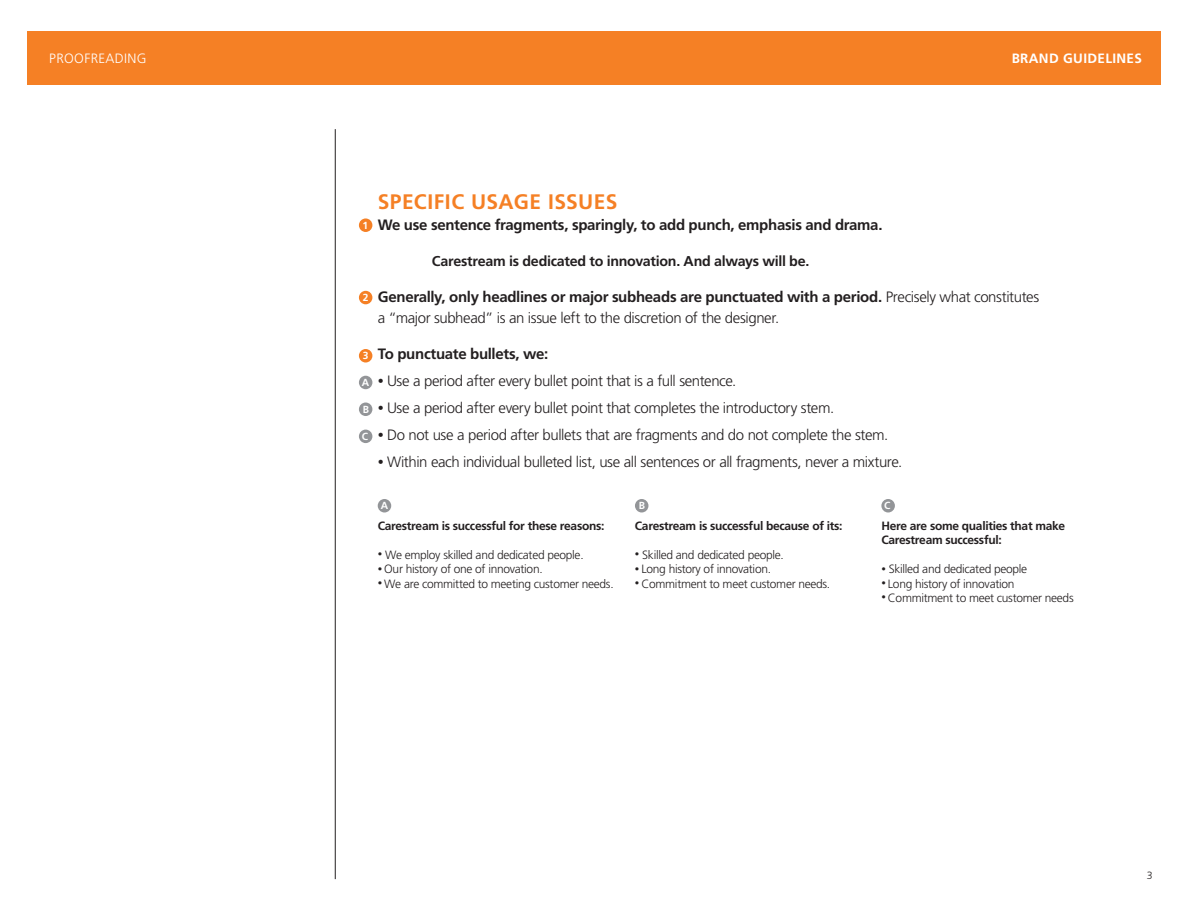
<style>
.page{position:relative;width:1188px;height:918px;background:#fff}
.page>*{position:absolute;margin:0;border:0;box-sizing:border-box;transform-origin:0 0}
.t1{font:700 21px "Frutiger LT Std";letter-spacing:.02em;color:#f58025}
.t2{font:300 15px/21px "Frutiger LT Std";letter-spacing:-.025em;color:#231f20}
.t3{font:700 15px "Frutiger LT Std";letter-spacing:-.02em;color:#231f20}
.t4{font:700 14.25px "Frutiger LT Std";letter-spacing:-.02em;color:#231f20}
.t5{font:700 13.5px "Frutiger LT Std";letter-spacing:.025em;color:#fff}
.t6{font:300 13.5px "Frutiger LT Std";letter-spacing:.025em;color:#fff}
.t7{font:300 12px "Frutiger LT Std";letter-spacing:-.025em;color:#231f20}
.t8{font:700 12px/14.4px "Frutiger LT Std";letter-spacing:-.025em;color:#231f20}
.t9{font:300 10.5px "Frutiger LT Std";color:#231f20}
.t10{font:700 10.35px "Frutiger LT Std";color:#fff}
.s1{font-weight:700}
.s2{font-size:12px}
.s3{font-size:9px}
</style>
<div class="page">
<hr style="left:335px;top:129px;width:1px;height:750px;background:#231f20">
<div style="left:359px;top:430px;width:13px;height:13px;background:#939598;border-radius:50%"></div>
<div style="left:359px;top:403px;width:13px;height:13px;background:#939598;border-radius:50%"></div>
<div style="left:359px;top:376px;width:13px;height:13px;background:#939598;border-radius:50%"></div>
<div style="left:881px;top:499px;width:14px;height:13px;background:#939598;border-radius:50%"></div>
<div style="left:635px;top:499px;width:13px;height:13px;background:#939598;border-radius:50%"></div>
<div style="left:378px;top:499px;width:13px;height:13px;background:#939598;border-radius:50%"></div>
<div style="left:359px;top:218px;width:13px;height:14px;background:#f58025;border-radius:50%"></div>
<div style="left:359px;top:349px;width:13px;height:14px;background:#f58025;border-radius:50%"></div>
<div style="left:359px;top:291px;width:13px;height:13px;background:#f58025;border-radius:50%"></div>
<div style="left:27px;top:31px;width:1134px;height:54px;background:#f58025"></div>
<p class="t6" style="left:49px;top:51px;width:99px">PROOFREADING</p>
<p class="t5" style="left:1012px;top:51px;width:132px">BRAND GUIDELINES</p>
<p class="t10" style="left:362px;top:219px;width:7px">1</p>
<p class="t10" style="left:363px;top:291px;width:7px">2</p>
<p class="t10" style="left:363px;top:350px;width:7px">3</p>
<p class="t10" style="left:362px;top:376px;width:9px">A</p>
<p class="t10" style="left:363px;top:403px;width:8px">B</p>
<p class="t10" style="left:362px;top:430px;width:8px">C</p>
<h1 class="t1" style="left:378px;top:189px;width:241px">SPECIFIC USAGE ISSUES</h1>
<p class="t3" style="left:378px;top:216px;width:506px">We use sentence fragments, sparingly, to add punch, emphasis and drama.</p>
<p class="t4" style="left:432px;top:253px;width:379px">Carestream is dedicated to innovation. And always will be.</p>
<p class="t2" style="left:378px;top:287px;width:663px"><span class="s1">Generally, only headlines or major subheads are punctuated with a period.</span> Precisely what constitutes a “major subhead” is an issue left to the discretion of the designer.</p>
<p class="t3" style="left:378px;top:345px;width:172px">To punctuate bullets, we:</p>
<p class="t2" style="left:378px;top:371px;width:360px"><span class="s2">•</span> Use a period after every bullet point that is a full sentence.</p>
<p class="t2" style="left:378px;top:398px;width:458px"><span class="s2">•</span> Use a period after every bullet point that completes the introductory stem.</p>
<p class="t2" style="left:378px;top:425px;width:512px"><span class="s2">•</span> Do not use a period after bullets that are fragments and do not complete the stem.</p>
<p class="t2" style="left:378px;top:452px;width:526px"><span class="s2">•</span> Within each individual bulleted list, use all sentences or all fragments, never a mixture.</p>
<p class="t10" style="left:381px;top:499px;width:9px">A</p>
<p class="t10" style="left:639px;top:499px;width:8px">B</p>
<p class="t10" style="left:884px;top:499px;width:8px">C</p>
<p class="t8" style="left:378px;top:519px;width:228px">Carestream is successful for these reasons:</p>
<p class="t7" style="left:378px;top:548px;width:207px"><span class="s3">•</span> We employ skilled and dedicated people.</p>
<p class="t7" style="left:378px;top:562px;width:166px"><span class="s3">•</span> Our history of one of innovation.</p>
<p class="t7" style="left:378px;top:577px;width:237px"><span class="s3">•</span> We are committed to meeting customer needs.</p>
<p class="t8" style="left:635px;top:519px;width:209px">Carestream is successful because of its:</p>
<p class="t7" style="left:635px;top:548px;width:150px"><span class="s3">•</span> Skilled and dedicated people.</p>
<p class="t7" style="left:635px;top:562px;width:138px"><span class="s3">•</span> Long history of innovation.</p>
<p class="t7" style="left:635px;top:577px;width:197px"><span class="s3">•</span> Commitment to meet customer needs.</p>
<p class="t8" style="left:881px;top:519px;width:185px">Here are some qualities that make<br>Carestream successful:</p>
<p class="t7" style="left:881px;top:562px;width:147px"><span class="s3">•</span> Skilled and dedicated people</p>
<p class="t7" style="left:881px;top:577px;width:135px"><span class="s3">•</span> Long history of innovation</p>
<p class="t7" style="left:881px;top:591px;width:194px"><span class="s3">•</span> Commitment to meet customer needs</p>
<p class="t9" style="left:1147px;top:870px;width:7px">3</p>
</div>
